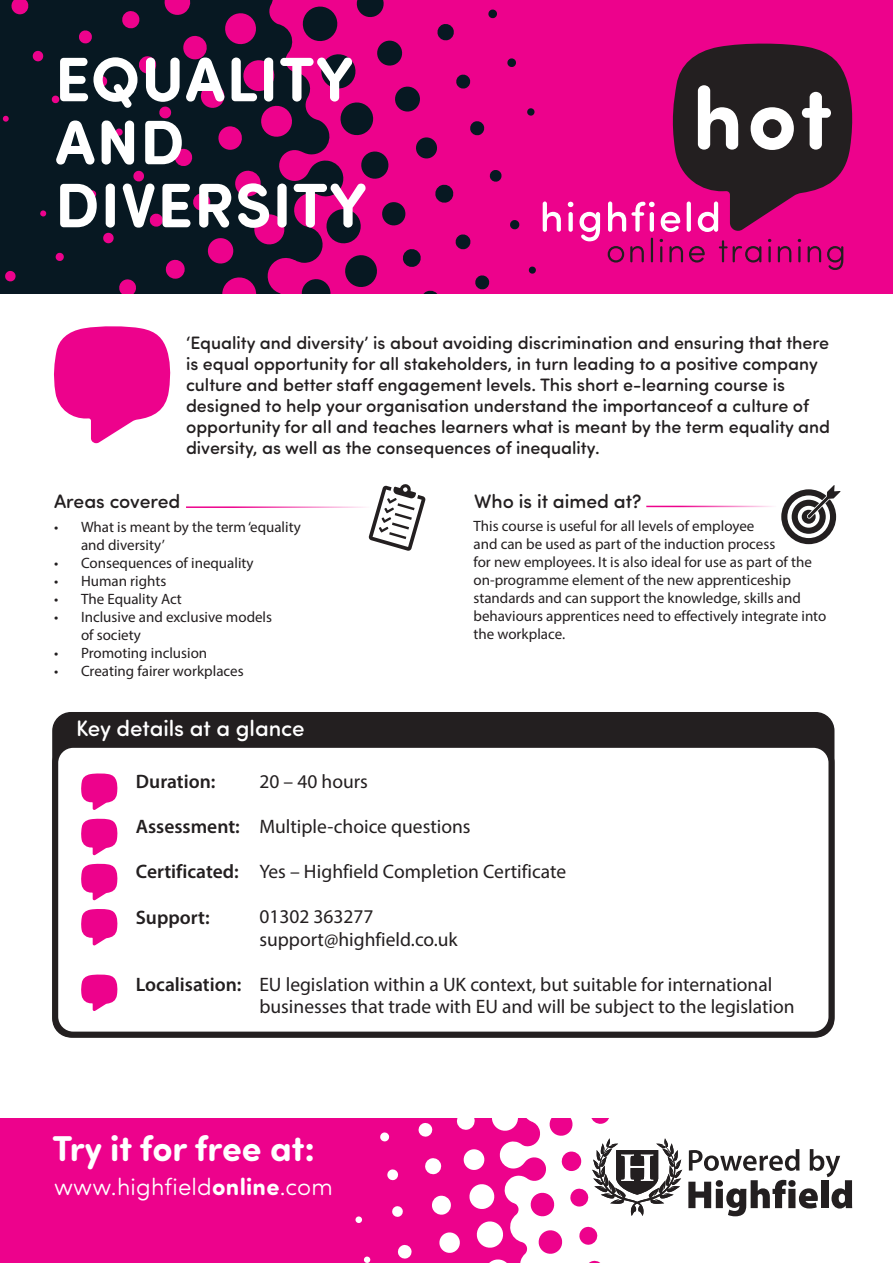
<style>
.page{position:relative;width:893px;height:1263px;background:#fff}
.page>*{position:absolute;margin:0;border:0;box-sizing:border-box;transform-origin:0 0}
.t1{font:700 63px/63px "Sofia Pro Soft";letter-spacing:.02em;color:#fff}
.t2{font:700 36px "Sofia Pro Soft";color:#fff}
.t3{font:300 24px "Sofia Pro Soft";letter-spacing:.01em;color:#fff}
.t4{font:500 22.5px "Sofia Pro Soft";color:#fff}
.t5{font:19.5px/22.5px "Myriad Pro";color:#231f20}
.t6{font:600 19.5px "Myriad Pro";color:#231f20}
.t7{font:500 19.5px "Sofia Pro Soft";color:#231f20}
.t8{font:500 18px/21px "Sofia Pro Soft";color:#231f20}
.t9{font:15px/18px "Myriad Pro";color:#231f20}
.s1{font-weight:700}
</style>
<div class="page">
<div style="left:0;top:0;width:893px;height:293px;background:#ed028c"></div>
<svg style="left:346px;top:209px;width:15px;height:34px"></svg>
<svg style="left:361px;top:151px;width:28px;height:28px"></svg>
<svg style="left:346px;top:102px;width:28px;height:34px"></svg>
<svg style="left:0;top:0;width:346px;height:293px;fill:#071822"></svg>
<svg style="left:301px;top:4px;width:39px;height:39px"></svg>
<svg style="left:319px;top:52px;width:37px;height:39px"></svg>
<svg style="left:343px;top:253px;width:34px;height:36px"></svg>
<svg style="left:528px;top:266px;width:8px;height:8px"></svg>
<svg style="left:470px;top:121px;width:15px;height:15px"></svg>
<svg style="left:489px;top:170px;width:13px;height:12px"></svg>
<svg style="left:510px;top:220px;width:10px;height:10px"></svg>
<svg style="left:456px;top:74px;width:15px;height:15px"></svg>
<svg style="left:356px;top:0;width:28px;height:17px"></svg>
<svg style="left:507px;top:58px;width:9px;height:9px"></svg>
<svg style="left:488px;top:9px;width:9px;height:10px"></svg>
<svg style="left:527px;top:108px;width:8px;height:8px"></svg>
<svg style="left:382px;top:202px;width:24px;height:24px"></svg>
<svg style="left:437px;top:24px;width:17px;height:17px"></svg>
<svg style="left:377px;top:40px;width:26px;height:26px"></svg>
<svg style="left:416px;top:137px;width:21px;height:22px"></svg>
<svg style="left:403px;top:249px;width:18px;height:18px"></svg>
<svg style="left:424px;top:290px;width:13px;height:3px"></svg>
<svg style="left:395px;top:86px;width:25px;height:26px"></svg>
<svg style="left:455px;top:234px;width:16px;height:16px"></svg>
<svg style="left:435px;top:184px;width:19px;height:19px"></svg>
<svg style="left:475px;top:275px;width:15px;height:15px"></svg>
<svg style="left:543px;top:201px;width:18px;height:31px"></svg>
<svg style="left:568px;top:202px;width:5px;height:30px"></svg>
<svg style="left:579px;top:212px;width:21px;height:29px"></svg>
<svg style="left:608px;top:201px;width:47px;height:31px"></svg>
<svg style="left:661px;top:43px;width:192px;height:189px"></svg>
<svg style="left:608px;top:246px;width:16px;height:17px"></svg>
<svg style="left:630px;top:246px;width:14px;height:16px"></svg>
<hr style="left:651px;top:238px;width:2px;height:24px;background:#231f20">
<svg style="left:660px;top:239px;width:3px;height:23px"></svg>
<svg style="left:669px;top:246px;width:14px;height:16px"></svg>
<svg style="left:689px;top:246px;width:16px;height:17px"></svg>
<svg style="left:719px;top:240px;width:42px;height:23px"></svg>
<hr style="left:768px;top:246px;width:3px;height:16px;background:#231f20">
<svg style="left:778px;top:246px;width:13px;height:16px"></svg>
<svg style="left:798px;top:239px;width:3px;height:23px"></svg>
<svg style="left:808px;top:246px;width:13px;height:16px"></svg>
<svg style="left:827px;top:246px;width:16px;height:24px"></svg>
<div style="left:0;top:1118px;width:746px;height:145px;background:#ed028c"></div>
<svg style="left:364px;top:1256px;width:7px;height:7px"></svg>
<svg style="left:392px;top:1206px;width:11px;height:11px"></svg>
<svg style="left:397px;top:1245px;width:15px;height:14px"></svg>
<div style="left:355px;top:1216px;width:7px;height:7px;background:#fff;border-radius:3px"></div>
<svg style="left:380px;top:1132px;width:10px;height:10px"></svg>
<svg style="left:387px;top:1169px;width:11px;height:11px"></svg>
<svg style="left:418px;top:1118px;width:434px;height:145px"></svg>
<div style="left:53px;top:713px;width:781px;height:324px;background:#231f20;border-radius:18px"></div>
<div style="left:55px;top:745px;width:776px;height:289px;background:#fff;border-radius:18px"></div>
<div style="left:52px;top:742px;width:782px;height:295px;border:6px solid #231f20;border-radius:18px"></div>
<svg style="left:54px;top:326px;width:117px;height:118px"></svg>
<svg style="left:81px;top:773px;width:37px;height:37px"></svg>
<svg style="left:81px;top:818px;width:37px;height:38px"></svg>
<svg style="left:81px;top:863px;width:37px;height:38px"></svg>
<svg style="left:81px;top:909px;width:37px;height:37px"></svg>
<svg style="left:81px;top:974px;width:37px;height:37px"></svg>
<hr style="left:646px;top:506px;width:130px;height:1px;background:#ed028c">
<svg style="left:781px;top:485px;width:60px;height:59px"></svg>
<hr style="left:186px;top:506px;width:185px;height:2px;background:#ed028c">
<svg style="left:368px;top:484px;width:58px;height:67px"></svg>
<h1 class="t1" style="left:55px;top:44px;width:313px">EQUALITY<br>AND<br>DIVERSITY</h1>
<p class="t8" style="left:186px;top:331px;width:646px">‘Equality and diversity’ is about avoiding discrimination and ensuring that there is equal opportunity for all stakeholders, in turn leading to a positive company culture and better staff engagement levels. This short e-learning course is designed to help your organisation understand the importanceof a culture of opportunity for all and teaches learners what is meant by the term equality and diversity, as well as the consequences of inequality.</p>
<h3 class="t7" style="left:54px;top:487px;width:128px">Areas covered</h3>
<h3 class="t7" style="left:474px;top:487px;width:169px">Who is it aimed at?</h3>
<p class="t9" style="left:81px;top:518px;width:221px;text-indent:-27px">• What is meant by the term ‘equality and diversity’</p>
<p class="t9" style="left:54px;top:554px;width:201px">• Consequences of inequality</p>
<p class="t9" style="left:54px;top:572px;width:114px">• Human rights</p>
<p class="t9" style="left:54px;top:590px;width:129px">• The Equality Act</p>
<p class="t9" style="left:81px;top:608px;width:193px;text-indent:-27px">• Inclusive and exclusive models of society</p>
<p class="t9" style="left:54px;top:644px;width:155px">• Promoting inclusion</p>
<p class="t9" style="left:54px;top:662px;width:191px">• Creating fairer workplaces</p>
<p class="t9" style="left:473px;top:517px;width:354px">This course is useful for all levels of employee<br>and can be used as part of the induction process<br>for new employees. It is also ideal for use as part of the on-programme element of the new apprenticeship standards and can support the knowledge, skills and behaviours apprentices need to effectively integrate into the workplace.</p>
<h3 class="t4" style="left:76px;top:712px;width:230px">Key details at a glance</h3>
<h3 class="t6" style="left:136px;top:769px;width:81px">Duration:</h3>
<h3 class="t6" style="left:136px;top:814px;width:106px">Assessment:</h3>
<h3 class="t5" style="left:259px;top:770px;width:110px">20 – 40 hours</h3>
<h3 class="t5" style="left:259px;top:815px;width:213px">Multiple-choice questions</h3>
<h3 class="t5" style="left:259px;top:860px;width:308px">Yes – Highfield Completion Certificate</h3>
<h3 class="t5" style="left:259px;top:905px;width:200px">01302 363277 support@highfield.co.uk</h3>
<h3 class="t5" style="left:259px;top:972px;width:537px">EU legislation within a UK context, but suitable for international businesses that trade with EU and will be subject to the legislation</h3>
<h3 class="t6" style="left:136px;top:859px;width:104px">Certificated:</h3>
<h3 class="t6" style="left:136px;top:905px;width:75px">Support:</h3>
<h3 class="t6" style="left:136px;top:971px;width:107px">Localisation:</h3>
<h2 class="t2" style="left:53px;top:1122px;width:264px">Try it for free at:</h2>
<h3 class="t3" style="left:54px;top:1171px;width:280px">www.highfield<span class="s1">online</span>.com</h3>
</div>
